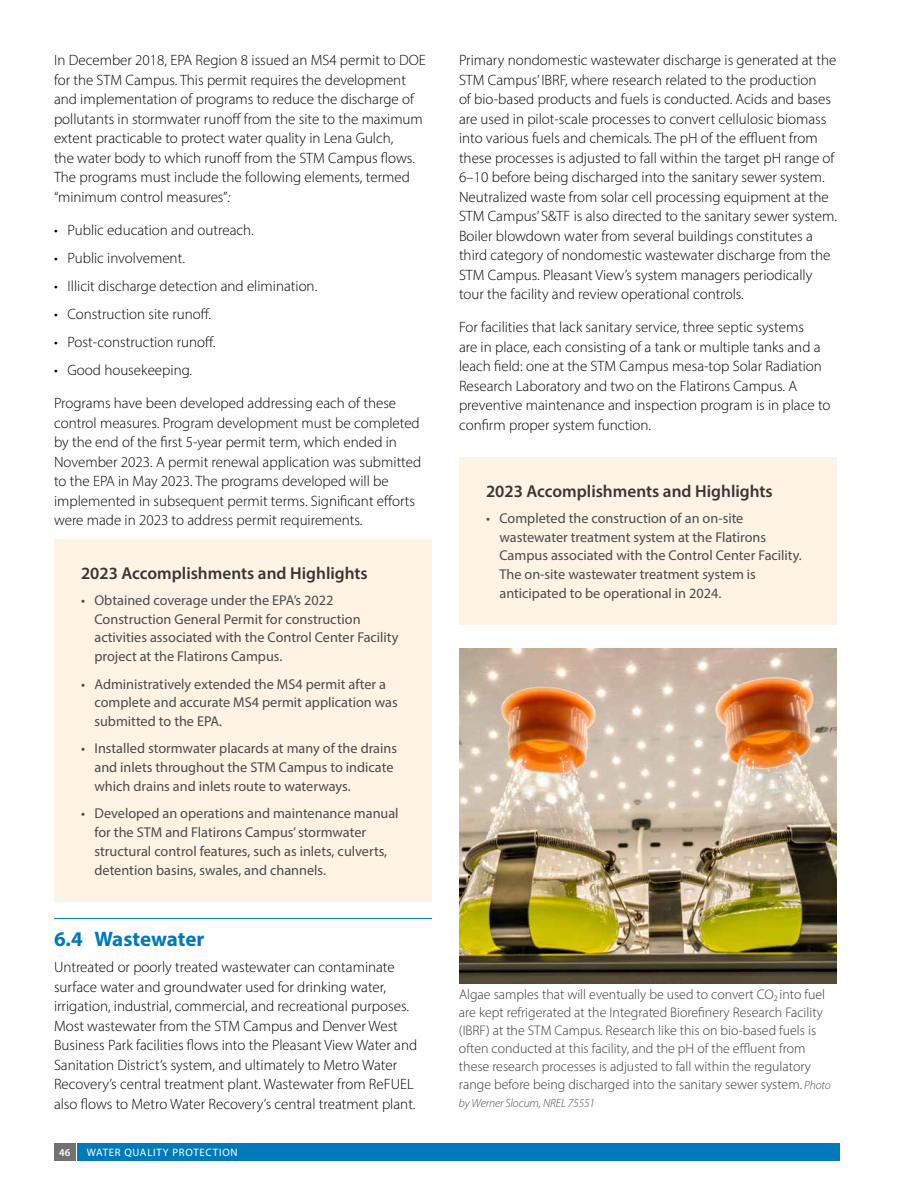
<style>
.page{position:relative;width:918px;height:1188px;background:#fff}
.page>*{position:absolute;margin:0;border:0;box-sizing:border-box;transform-origin:0 0}
.t1{font:700 21px "Myriad Pro";letter-spacing:-.005em;color:#007abb}
.t2{font:600 17.25px "Myriad Pro";color:#363636}
.t3{font:300 15px/19.5px "Myriad Pro";color:#000}
.t4{font:14.25px/18.8px "Myriad Pro";color:#4a4b4b}
.t5{font:300 13.8px/18px "Myriad Pro";color:#363636}
.t6{font:italic 300 12px "Myriad Pro";letter-spacing:-.005em;color:#4a4b4b}
.t7{font:10.8px "Myriad Pro";letter-spacing:.07em;color:#fff}
.t8{font:600 10.5px "Myriad Pro";color:#fff}
.s1{font-style:italic}
.s2{font-style:italic;font-size:12px;color:#4a4b4b}
</style>
<div class="page">
<div style="left:459px;top:457px;width:378px;height:168px;background:#fff3e4"></div>
<div style="left:54px;top:539px;width:378px;height:363px;background:#fff3e4"></div>
<hr style="left:54px;top:918px;width:378px;height:1px;background:#007abb">
<img style="left:459px;top:648px;width:378px;height:336px">
<div style="left:54px;top:1144px;width:22px;height:17px;background:#727273"></div>
<div style="left:78px;top:1144px;width:762px;height:17px;background:#007abb"></div>
<p class="t3" style="left:54px;top:50px;width:373px">In December 2018, EPA Region 8 issued an MS4 permit to DOE for the STM Campus. This permit requires the development and implementation of programs to reduce the discharge of pollutants in stormwater runof from the site to the maximum extent practicable to protect water quality in Lena Gulch,<br>the water body to which runof from the STM Campus fows.<br>The programs must include the following elements, termed “minimum control measures”<span class="s1">:</span></p>
<p class="t3" style="left:54px;top:220px;width:201px">• Public education and outreach.</p>
<p class="t3" style="left:54px;top:248px;width:132px">• Public involvement.</p>
<p class="t3" style="left:54px;top:276px;width:265px">• Illicit discharge detection and elimination.</p>
<p class="t3" style="left:54px;top:304px;width:159px">• Construction site runof.</p>
<p class="t3" style="left:54px;top:332px;width:163px">• Post-construction runof.</p>
<p class="t3" style="left:54px;top:361px;width:140px">• Good housekeeping.</p>
<p class="t3" style="left:54px;top:394px;width:369px">Programs have been developed addressing each of these control measures. Program development must be completed by the end of the frst 5-year permit term, which ended in November 2023. A permit renewal application was submitted to the EPA in May 2023. The programs developed will be implemented in subsequent permit terms. Signifcant eforts were made in 2023 to address permit requirements.</p>
<p class="t2" style="left:81px;top:563px;width:288px">2023 Accomplishments and Highlights</p>
<p class="t4" style="left:94px;top:591px;width:306px;text-indent:-13px">• Obtained coverage under the EPA’s 2022<br>Construction General Permit for construction activities associated with the Control Center Facility project at the Flatirons Campus.</p>
<p class="t4" style="left:94px;top:674px;width:305px;text-indent:-13px">• Administratively extended the MS4 permit after a complete and accurate MS4 permit application was submitted to the EPA.</p>
<p class="t4" style="left:94px;top:739px;width:304px;text-indent:-13px">• Installed stormwater placards at many of the drains and inlets throughout the STM Campus to indicate which drains and inlets route to waterways.</p>
<p class="t4" style="left:94px;top:804px;width:306px;text-indent:-13px">• Developed an operations and maintenance manual for the STM and Flatirons Campus’ stormwater structural control features, such as inlets, culverts, detention basins, swales, and channels.</p>
<h3 class="t1" style="left:54px;top:925px;width:152px">6.4 Wastewater</h3>
<p class="t3" style="left:54px;top:957px;width:365px">Untreated or poorly treated wastewater can contaminate surface water and groundwater used for drinking water, irrigation, industrial, commercial, and recreational purposes.<br>Most wastewater from the STM Campus and Denver West Business Park facilities fows into the Pleasant View Water and Sanitation District’s system, and ultimately to Metro Water Recovery’s central treatment plant. Wastewater from ReFUEL also fows to Metro Water Recovery’s central treatment plant.</p>
<p class="t8" style="left:59px;top:1146px;width:13px">46</p>
<p class="t7" style="left:87px;top:1146px;width:152px">WATER QUALITy PROTEC TION</p>
<p class="t3" style="left:459px;top:50px;width:380px">Primary nondomestic wastewater discharge is generated at the STM Campus’ IBRF, where research related to the production<br>of bio-based products and fuels is conducted. Acids and bases are used in pilot-scale processes to convert cellulosic biomass into various fuels and chemicals. The pH of the efuent from these processes is adjusted to fall within the target pH range of 6–10 before being discharged into the sanitary sewer system.<br>Neutralized waste from solar cell processing equipment at the STM Campus’ S&amp;TF is also directed to the sanitary sewer system.<br>Boiler blowdown water from several buildings constitutes a third category of nondomestic wastewater discharge from the STM Campus. Pleasant View’s system managers periodically tour the facility and review operational controls.</p>
<p class="t3" style="left:459px;top:317px;width:373px">For facilities that lack sanitary service, three septic systems<br>are in place, each consisting of a tank or multiple tanks and a leach feld: one at the STM Campus mesa-top Solar Radiation Research Laboratory and two on the Flatirons Campus. A preventive maintenance and inspection program is in place to confrm proper system function.</p>
<h4 class="t2" style="left:486px;top:481px;width:288px">2023 Accomplishments and Highlights</h4>
<p class="t4" style="left:499px;top:508px;width:304px;text-indent:-13px">• Completed the construction of an on-site wastewater treatment system at the Flatirons Campus associated with the Control Center Facility.<br>The on-site wastewater treatment system is anticipated to be operational in 2024.</p>
<p class="t5" style="left:459px;top:985px;width:373px">Algae samples that will eventually be used to convert CO<sub>2</sub> into fuel are kept refrigerated at the Integrated Biorefnery Research Facility (IBRF) at the STM Campus. Research like this on bio-based fuels is often conducted at this facility, and the pH of the efuent from these research processes is adjusted to fall within the regulatory range before being discharged into the sanitary sewer system. <span class="s2">Photo</span></p>
<p class="t6" style="left:459px;top:1096px;width:138px">by Werner Slocum, NREL 75551</p>
</div>
